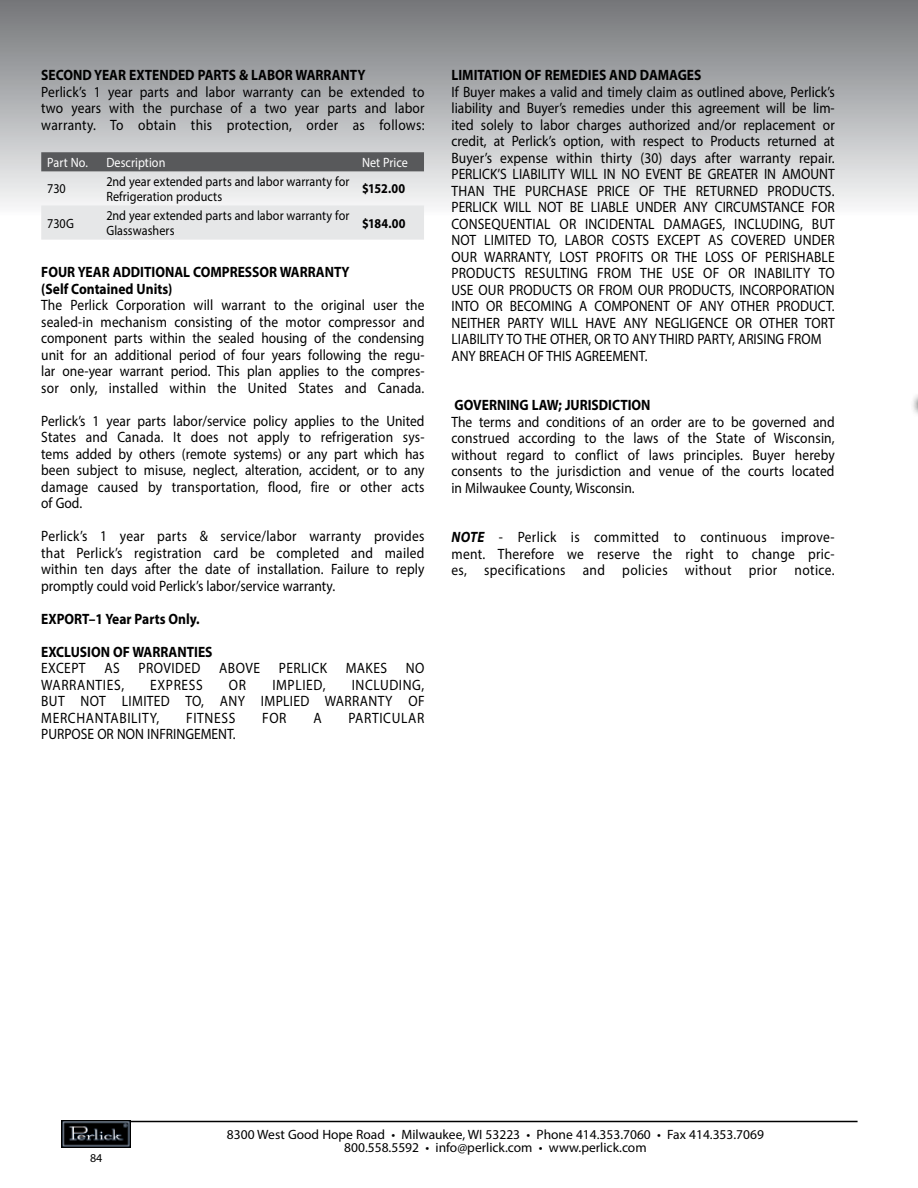
<style>
.page{position:relative;width:918px;height:1188px;background:#fff}
.page>*{position:absolute;margin:0;border:0;box-sizing:border-box;transform-origin:0 0}
.t1{font:15px/16.5px "Myriad Pro";letter-spacing:.005em;color:#000;text-align:justify;scale:.9 1}
.t2{font:700 15px/16.5px "Myriad Pro";color:#000;scale:.9 1}
.t3{font:15px/16.5px "Myriad Pro";letter-spacing:.03em;color:#000;scale:.9 1}
.t4{font:15px "Myriad Pro";letter-spacing:.045em;color:#000;scale:.9 1}
.t5{font:13.5px/15px "Myriad Pro";color:#000;scale:.9 1}
.t6{font:13.5px/13.5px "Myriad Pro";color:#000;text-align:center}
.t7{font:13.5px "Myriad Pro";letter-spacing:.005em;color:#fff;scale:.9 1}
.t8{font:700 13.5px "Myriad Pro";color:#000;scale:.9 1}
.t9{font:12px "Myriad Pro";color:#000}
.s1{font-weight:700;font-style:italic}
</style>
<div class="page">
<hr style="left:61px;top:1121px;width:797px;height:1px;background:#000">
<img style="left:61px;top:1121px;width:69px;height:27px">
<svg style="left:0;top:0;width:918px;height:207px"></svg>
<div style="left:41px;top:152px;width:383px;height:19px;background:#58595b"></div>
<div style="left:41px;top:206px;width:383px;height:34px;background:#e6e7e8"></div>
<div style="left:910px;top:391px;width:8px;height:28px;background:#000;opacity:.75"></div>
<p class="t2" style="left:41px;top:66px;width:362px">SECOND YEAR EXTENDED PARTS &amp; LABOR WARRANTY</p>
<p class="t1" style="left:41px;top:83px;width:427px">Perlick’s 1 year parts and labor warranty can be extended to two years with the purchase of a two year parts and labor warranty. To obtain this protection, order as follows:</p>
<p class="t7" style="left:47px;top:154px;width:47px">Part No.</p>
<p class="t7" style="left:106px;top:154px;width:67px">Description</p>
<p class="t7" style="left:362px;top:154px;width:53px">Net Price</p>
<p class="t5" style="left:47px;top:181px;width:22px">730</p>
<p class="t5" style="left:106px;top:174px;width:271px">2nd year extended parts and labor warranty for<br>Refrigeration products</p>
<p class="t8" style="left:362px;top:180px;width:49px">$152.00</p>
<p class="t5" style="left:47px;top:215px;width:31px">730G</p>
<p class="t5" style="left:106px;top:208px;width:271px">2nd year extended parts and labor warranty for<br>Glasswashers</p>
<p class="t8" style="left:362px;top:214px;width:50px">$184.00</p>
<p class="t2" style="left:41px;top:263px;width:344px">FOUR YEAR ADDITIONAL COMPRESSOR WARRANTY (Self Contained Units)</p>
<p class="t1" style="left:41px;top:297px;width:428px">The Perlick Corporation will warrant to the original user the sealed-in mechanism consisting of the motor compressor and component parts within the sealed housing of the condensing unit for an additional period of four years following the regu&shy;lar one-year warrant period. This plan applies to the compres&shy;sor only, installed within the United States and Canada.</p>
<p class="t1" style="left:41px;top:412px;width:427px">Perlick’s 1 year parts labor/service policy applies to the United States and Canada. It does not apply to refrigeration sys&shy;tems added by others (remote systems) or any part which has been subject to misuse, neglect, alteration, accident, or to any damage caused by transportation, flood, fire or other acts of God.</p>
<p class="t1" style="left:41px;top:528px;width:428px">Perlick’s 1 year parts &amp; service/labor warranty provides that Perlick’s registration card be completed and mailed within ten days after the date of installation. Failure to reply promptly could void Perlick’s labor/service warranty.</p>
<p class="t2" style="left:41px;top:610px;width:178px">EXPORT–1 Year Parts Only.</p>
<p class="t2" style="left:41px;top:643px;width:192px">EXCLUSION OF WARRANTIES</p>
<p class="t3" style="left:41px;top:660px;width:427px">EXCEPT AS PROVIDED ABOVE PERLICK MAKES NO<br>WARRANTIES,</p>
<p class="t1" style="left:41px;top:676px;width:427px;text-indent:310px">INCLUDING, BUT NOT LIMITED TO, ANY IMPLIED WARRANTY OF MERCHANTABILITY,</p>
<p class="t4" style="left:150px;top:675px;width:60px">EXPRESS</p>
<p class="t1" style="left:229px;top:676px;width:21px">OR</p>
<p class="t4" style="left:272px;top:675px;width:61px">IMPLIED,</p>
<p class="t4" style="left:186px;top:708px;width:56px">FITNESS</p>
<p class="t1" style="left:262px;top:709px;width:29px">FOR</p>
<p class="t1" style="left:313px;top:709px;width:11px">A</p>
<p class="t4" style="left:349px;top:708px;width:86px">PARTICULAR</p>
<p class="t1" style="left:41px;top:726px;width:218px">PURPOSE OR NON INFRINGEMENT.</p>
<p class="t2" style="left:452px;top:66px;width:279px">LIMITATION OF REMEDIES AND DAMAGES</p>
<p class="t1" style="left:452px;top:83px;width:428px;text-align:left">If Buyer makes a valid and timely claim as outlined above, Perlick’s liability and Buyer’s remedies under this agreement will be lim&shy;ited solely to labor charges authorized and/or replacement or credit, at Perlick’s option, with respect to Products returned at Buyer’s expense within thirty (30) days after warranty repair.<br>PERLICK’S LIABILITY WILL IN NO EVENT BE GREATER IN AMOUNT THAN THE PURCHASE PRICE OF THE RETURNED PRODUCTS.<br>PERLICK WILL NOT BE LIABLE UNDER ANY CIRCUMSTANCE FOR CONSEQUENTIAL OR INCIDENTAL DAMAGES, INCLUDING, BUT NOT LIMITED TO, LABOR COSTS EXCEPT AS COVERED UNDER OUR WARRANTY, LOST PROFITS OR THE LOSS OF PERISHABLE PRODUCTS RESULTING FROM THE USE OF OR INABILITY TO USE OUR PRODUCTS OR FROM OUR PRODUCTS‚ INCORPORATION INTO OR BECOMING A COMPONENT OF ANY OTHER PRODUCT.<br>NEITHER PARTY WILL HAVE ANY NEGLIGENCE OR OTHER TORT LIABILITY TO THE OTHER, OR TO ANY THIRD PARTY, ARISING FROM ANY BREACH OF THIS AGREEMENT.</p>
<p class="t2" style="left:454px;top:396px;width:219px">GOVERNING LAW; JURISDICTION</p>
<p class="t1" style="left:452px;top:413px;width:428px">The terms and conditions of an order are to be governed and construed according to the laws of the State of Wisconsin, without regard to conflict of laws principles. Buyer hereby consents to the jurisdiction and venue of the courts located in Milwaukee County, Wisconsin.</p>
<p class="t1" style="left:452px;top:529px;width:427px"><span class="s1">NOTE</span> - Perlick is committed to continuous improve&shy;ment. Therefore we reserve the right to change pric&shy;es, specifications and policies without prior notice.</p>
<p class="t9" style="left:90px;top:1151px;width:14px">84</p>
<p class="t6" style="left:227px;top:1127px;width:539px">8300 West Good Hope Road • Milwaukee, WI 53223 • Phone 414.353.7060 • Fax 414.353.7069<br>800.558.5592 • info@perlick.com • www.perlick.com</p>
</div>
